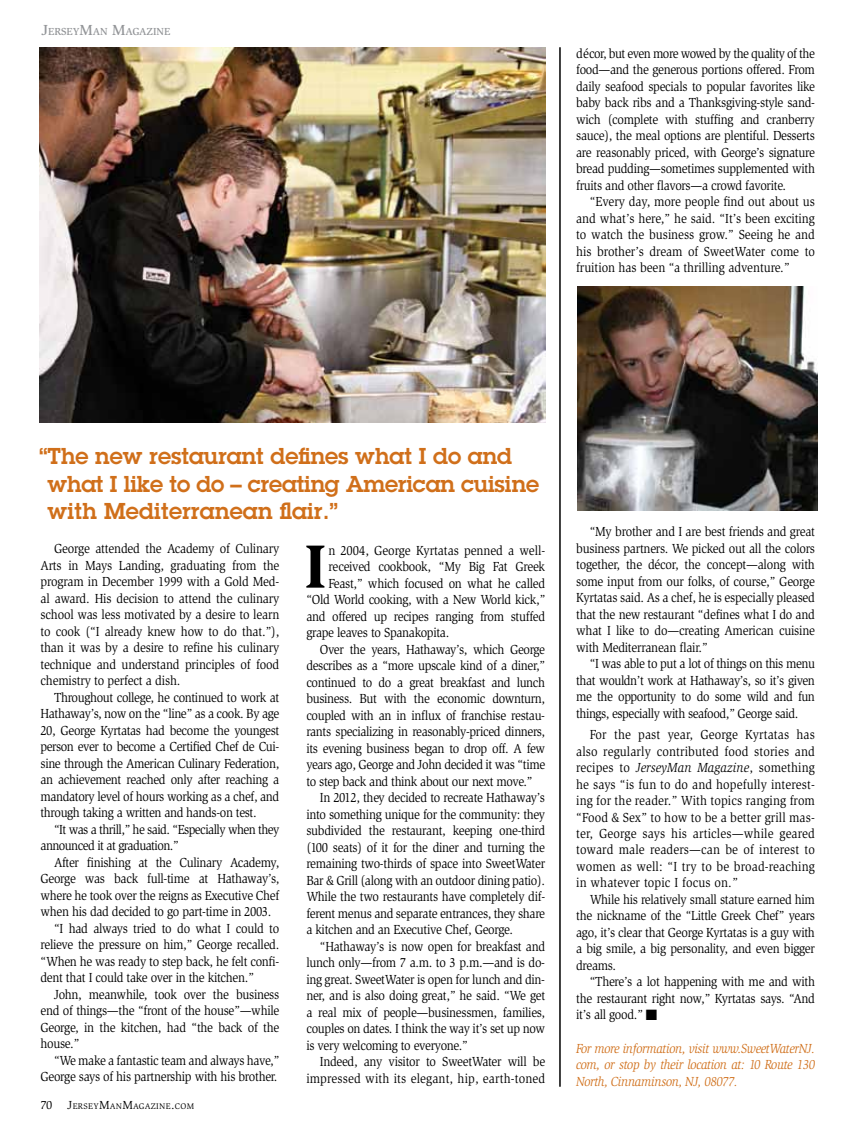
<style>
.page{position:relative;width:851px;height:1134px;background:#fff}
.page>*{position:absolute;margin:0;border:0;box-sizing:border-box;transform-origin:0 0}
.t1{font:900 62.7px "Slimbach";color:#000;scale:.9 1}
.t2{font:600 22.5px/27.6px "Lubalin Graph";color:#d06f1a}
.t3{font:13.5px/16.5px "Slimbach";letter-spacing:-.025em;color:#000;text-align:justify;scale:.9 1}
.t4{font:italic 13.5px/16.5px "Slimbach";letter-spacing:-.025em;color:#d06f1a;text-align:justify;scale:.9 1}
.t5{font:13.5px/16.5px "Slimbach";letter-spacing:-.045em;color:#000;scale:.9 1}
.t6{font:13.5px "Slimbach";letter-spacing:.01em;color:#000;scale:.9 1}
.t7{font:13.5px "Slimbach";letter-spacing:-.005em;color:#000;scale:.9 1}
.t8{font:12px "Slimbach";color:#000}
.t9{font:500 10.5px "Slimbach";color:#939598}
.t10{font:8.4px "Slimbach";letter-spacing:.045em;color:#000}
.s1{font-size:15px}
.s2{font-size:12px}
.s3{font-style:italic}
</style>
<div class="page">
<img style="left:40px;top:47px;width:505px;height:375px">
<hr style="left:559px;top:47px;width:1px;height:1040px;background:#000">
<img style="left:577px;top:286px;width:241px;height:224px">
<p class="t9" style="left:42px;top:25px;width:130px"><span class="s1">J</span>ERSEY<span class="s1">M</span>AN <span class="s1">M</span>AGAZINE</p>
<p class="t3" style="left:576px;top:45px;width:267px">décor, but even more wowed by the quality of the food—and the generous portions offered. From daily seafood specials to popular favorites like baby back ribs and a Thanksgiving-style sand&shy;wich (complete with stuffing and cranberry sauce), the meal options are plentiful. Desserts are reasonably priced, with George’s signature bread pudding—sometimes supplemented with fruits and other flavors—a crowd favorite.</p>
<p class="t3" style="left:576px;top:193px;width:267px;text-indent:13px">“Every day, more people find out about us and what’s here,” he said. “It’s been exciting to watch the business grow.” Seeing he and his brother’s dream of SweetWater come to fruition has been “a thrilling adventure.”</p>
<h2 class="t2" style="left:48px;top:442px;width:493px;text-indent:-9px">“The new restaurant defines what I do and what I like to do – creating American cuisine with Mediterranean flair.”</h2>
<p class="t3" style="left:40px;top:541px;width:267px;text-indent:13px">George attended the Academy of Culinary Arts in Mays Landing, graduating from the program in December 1999 with a Gold Med&shy;al award. His decision to attend the culinary school was less motivated by a desire to learn to cook (“I already knew how to do that.”), than it was by a desire to refine his culinary technique and understand principles of food chemistry to perfect a dish.</p>
<p class="t3" style="left:40px;top:689px;width:267px;text-indent:13px">Throughout college, he continued to work at Hathaway’s, now on the “line” as a cook. By age 20, George Kyrtatas had become the youngest person ever to become a Certified Chef de Cui&shy;sine through the American Culinary Federation, an achievement reached only after reaching a mandatory level of hours working as a chef, and through taking a written and hands-on test.</p>
<p class="t5" style="left:40px;top:821px;width:267px;text-indent:13px">“It was a thrill,” he said. “Especially when they announced it at graduation.”</p>
<p class="t3" style="left:54px;top:854px;width:252px">After finishing at the Culinary Academy,</p>
<p class="t3" style="left:40px;top:871px;width:267px">George was back full-time at Hathaway’s,</p>
<p class="t3" style="left:40px;top:887px;width:267px">where he took over the reigns as Executive Chef</p>
<p class="t3" style="left:40px;top:904px;width:258px">when his dad decided to go part-time in 2003.</p>
<p class="t3" style="left:54px;top:920px;width:252px">“I had always tried to do what I could to</p>
<p class="t3" style="left:40px;top:937px;width:267px">relieve the pressure on him,” George recalled.</p>
<p class="t3" style="left:40px;top:953px;width:267px">“When he was ready to step back, he felt confi-</p>
<p class="t3" style="left:40px;top:970px;width:239px">dent that I could take over in the kitchen.”</p>
<p class="t3" style="left:54px;top:986px;width:252px">John, meanwhile, took over the business</p>
<p class="t3" style="left:40px;top:1003px;width:267px">end of things—the “front of the house”—while</p>
<p class="t3" style="left:40px;top:1019px;width:267px">George, in the kitchen, had “the back of the</p>
<p class="t3" style="left:40px;top:1036px;width:44px">house.”</p>
<p class="t3" style="left:54px;top:1052px;width:252px">“We make a fantastic team and always have,”</p>
<p class="t3" style="left:40px;top:1069px;width:265px">George says of his partnership with his brother.</p>
<p class="t8" style="left:40px;top:1098px;width:13px">70</p>
<p class="t10" style="left:68px;top:1101px;width:128px"><span class="s2">J</span>ERSEY<span class="s2">M</span>AN<span class="s2">M</span>AGAZINE<span class="s2">.</span>COM</p>
<h1 class="t1" style="left:305px;top:527px;width:25px">I</h1>
<p class="t7" style="left:328px;top:542px;width:242px">n 2004, George Kyrtatas penned a well-</p>
<p class="t3" style="left:328px;top:558px;width:242px">received cookbook, “My Big Fat Greek</p>
<p class="t3" style="left:328px;top:575px;width:242px">Feast,” which focused on what he called</p>
<p class="t3" style="left:306px;top:591px;width:267px">“Old World cooking, with a New World kick,”</p>
<p class="t3" style="left:306px;top:608px;width:267px">and offered up recipes ranging from stuffed</p>
<p class="t3" style="left:306px;top:624px;width:160px">grape leaves to Spanakopita.</p>
<p class="t3" style="left:320px;top:641px;width:252px">Over the years, Hathaway’s, which George</p>
<p class="t3" style="left:306px;top:657px;width:267px">describes as a “more upscale kind of a diner,”</p>
<p class="t3" style="left:306px;top:674px;width:267px">continued to do a great breakfast and lunch</p>
<p class="t3" style="left:306px;top:690px;width:267px">business. But with the economic downturn,</p>
<p class="t3" style="left:306px;top:707px;width:267px">coupled with an in influx of franchise restau-</p>
<p class="t3" style="left:306px;top:723px;width:267px">rants specializing in reasonably-priced dinners,</p>
<p class="t3" style="left:306px;top:740px;width:267px">its evening business began to drop off. A few</p>
<p class="t3" style="left:306px;top:756px;width:267px">years ago, George and John decided it was “time</p>
<p class="t3" style="left:306px;top:773px;width:253px">to step back and think about our next move.”</p>
<p class="t3" style="left:320px;top:789px;width:252px">In 2012, they decided to recreate Hathaway’s</p>
<p class="t3" style="left:306px;top:806px;width:267px">into something unique for the community: they</p>
<p class="t3" style="left:306px;top:822px;width:267px">subdivided the restaurant, keeping one-third</p>
<p class="t3" style="left:306px;top:839px;width:267px">(100 seats) of it for the diner and turning the</p>
<p class="t3" style="left:306px;top:855px;width:267px">remaining two-thirds of space into SweetWater</p>
<p class="t3" style="left:306px;top:872px;width:267px">Bar &amp; Grill (along with an outdoor dining patio).</p>
<p class="t3" style="left:306px;top:888px;width:267px">While the two restaurants have completely dif-</p>
<p class="t3" style="left:306px;top:905px;width:267px">ferent menus and separate entrances, they share</p>
<p class="t3" style="left:306px;top:921px;width:231px">a kitchen and an Executive Chef, George.</p>
<p class="t3" style="left:320px;top:938px;width:252px">“Hathaway’s is now open for breakfast and</p>
<p class="t3" style="left:306px;top:954px;width:267px">lunch only—from 7 a.m. to 3 p.m.—and is do-</p>
<p class="t3" style="left:306px;top:971px;width:267px">ing great. SweetWater is open for lunch and din-</p>
<p class="t3" style="left:306px;top:987px;width:267px">ner, and is also doing great,” he said. “We get</p>
<p class="t3" style="left:306px;top:1004px;width:267px">a real mix of people—businessmen, families,</p>
<p class="t3" style="left:306px;top:1020px;width:267px">couples on dates. I think the way it’s set up now</p>
<p class="t3" style="left:306px;top:1037px;width:181px">is very welcoming to everyone.”</p>
<p class="t3" style="left:320px;top:1053px;width:252px">Indeed, any visitor to SweetWater will be</p>
<p class="t6" style="left:306px;top:1070px;width:267px">impressed with its elegant, hip, earth-toned</p>
<p class="t3" style="left:576px;top:523px;width:267px;text-indent:13px">“My brother and I are best friends and great business partners. We picked out all the colors together, the décor, the concept—along with some input from our folks, of course,” George Kyrtatas said. As a chef, he is especially pleased that the new restaurant “defines what I do and what I like to do—creating American cuisine with Mediterranean flair.”</p>
<p class="t3" style="left:576px;top:655px;width:267px;text-indent:13px">“I was able to put a lot of things on this menu that wouldn’t work at Hathaway’s, so it’s given me the opportunity to do some wild and fun things, especially with seafood,” George said.</p>
<p class="t3" style="left:576px;top:726px;width:267px;text-indent:13px">For the past year, George Kyrtatas has also regularly contributed food stories and recipes to <span class="s3">JerseyMan Magazine</span>, something he says “is fun to do and hopefully interest&shy;ing for the reader.” With topics ranging from “Food &amp; Sex” to how to be a better grill mas&shy;ter, George says his articles—while geared toward male readers—can be of interest to women as well: “I try to be broad-reaching in whatever topic I focus on.”</p>
<p class="t3" style="left:576px;top:891px;width:267px;text-indent:13px">While his relatively small stature earned him the nickname of the “Little Greek Chef” years ago, it’s clear that George Kyrtatas is a guy with a big smile, a big personality, and even bigger dreams.</p>
<p class="t3" style="left:576px;top:974px;width:267px;text-indent:13px">“There’s a lot happening with me and with the restaurant right now,” Kyrtatas says. “And it’s all good.” ■</p>
<p class="t4" style="left:576px;top:1040px;width:267px">For more information, visit www.SweetWaterNJ. com, or stop by their location at: 10 Route 130<br>North, Cinnaminson, NJ, 08077.</p>
</div>
